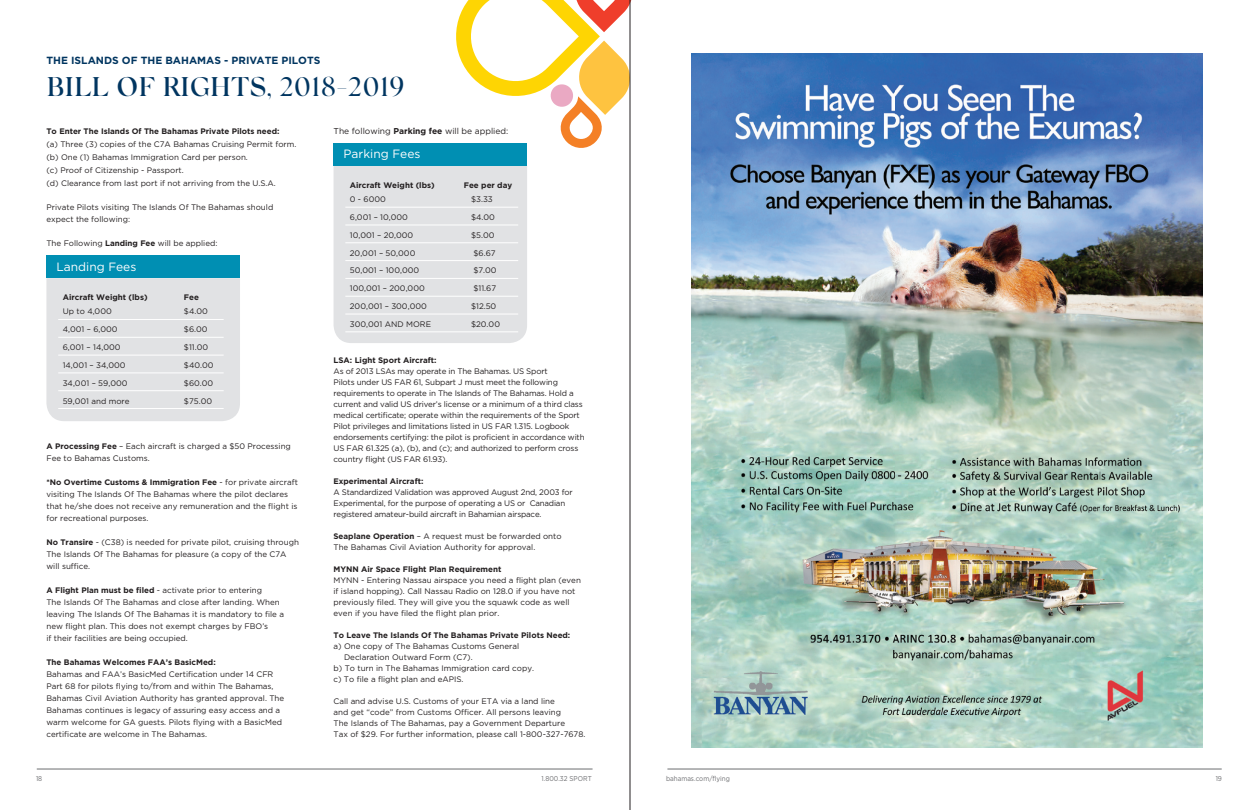
<style>
.page{position:relative;width:1260px;height:810px;background:#fff}
.page>*{position:absolute;margin:0;border:0;box-sizing:border-box;transform-origin:0 0}
.t1{font:500 27px "Silk Serif";color:#003560}
.t2{font:12px "Gotham";color:#fff}
.t3{font:700 10.4px "Gotham";color:#003560}
.t4{font:8.5px "Gotham";color:#231f20}
.t5{font:8px/12px "Gotham";color:#231f20}
.t6{font:8px/11px "Gotham";letter-spacing:-.02em;color:#231f20}
.t7{font:700 8px "Gotham";color:#231f20}
.t8{font:7px "Gotham";color:#6c6d70;scale:.9 1}
.s1{font-weight:700}
</style>
<div class="page">
<hr style="left:37px;top:769px;width:556px;height:1px;background:#6c6d70">
<hr style="left:667px;top:769px;width:555px;height:1px;background:#6c6d70">
<div style="left:46px;top:278px;width:194px;height:143px;background:#e1e2e4"></div>
<div style="left:46px;top:256px;width:194px;height:22px;background:#008fb3"></div>
<hr style="left:58px;top:319px;width:166px;height:1px;background:#fff">
<hr style="left:58px;top:337px;width:166px;height:1px;background:#fff">
<hr style="left:58px;top:355px;width:166px;height:1px;background:#fff">
<hr style="left:58px;top:372px;width:166px;height:1px;background:#fff">
<hr style="left:58px;top:390px;width:166px;height:1px;background:#fff">
<hr style="left:58px;top:408px;width:166px;height:1px;background:#fff">
<div style="left:334px;top:166px;width:193px;height:177px;background:#e1e2e4"></div>
<div style="left:334px;top:143px;width:193px;height:23px;background:#008fb3"></div>
<hr style="left:345px;top:207px;width:173px;height:1px;background:#fff">
<hr style="left:345px;top:224px;width:173px;height:1px;background:#fff">
<hr style="left:345px;top:242px;width:173px;height:1px;background:#fff">
<hr style="left:345px;top:260px;width:173px;height:1px;background:#fff">
<hr style="left:345px;top:278px;width:173px;height:1px;background:#fff">
<hr style="left:345px;top:296px;width:173px;height:1px;background:#fff">
<hr style="left:345px;top:314px;width:173px;height:1px;background:#fff">
<hr style="left:345px;top:331px;width:173px;height:1px;background:#fff">
<svg style="left:456px;top:0;width:176px;height:150px"></svg>
<img style="left:691px;top:53px;width:511px;height:695px">
<hr style="left:630px;top:0;width:1px;height:810px;background:#231f20">
<h3 class="t3" style="left:46px;top:55px;width:276px">THE ISLANDS OF THE BAHAMAS - PRIVATE PILOTS</h3>
<h1 class="t1" style="left:46px;top:71px;width:360px">BILL OF RIGHTS, 2018-2019</h1>
<p class="t7" style="left:46px;top:126px;width:235px">To Enter The Islands Of The Bahamas Private Pilots need:</p>
<p class="t5" style="left:46px;top:137px;width:251px;line-height:13px">(a) Three (3) copies of the C7A Bahamas Cruising Permit form. (b) One (1) Bahamas Immigration Card per person.<br>(c) Proof of Citizenship - Passport.<br>(d) Clearance from last port if not arriving from the U.S.A.</p>
<p class="t5" style="left:46px;top:201px;width:228px">Private Pilots visiting The Islands Of The Bahamas should expect the following:</p>
<p class="t5" style="left:46px;top:237px;width:173px">The Following <span class="s1">Landing Fee</span> will be applied:</p>
<h2 class="t2" style="left:57px;top:260px;width:81px">Landing Fees</h2>
<p class="t7" style="left:63px;top:293px;width:86px">Aircraft Weight (lbs)</p>
<p class="t7" style="left:184px;top:293px;width:17px">Fee</p>
<p class="t5" style="left:63px;top:306px;width:51px">Up to 4,000</p>
<p class="t5" style="left:184px;top:306px;width:25px">$4.00</p>
<p class="t5" style="left:63px;top:323px;width:56px">4,001 – 6,000</p>
<p class="t5" style="left:184px;top:323px;width:25px">$6.00</p>
<p class="t5" style="left:63px;top:341px;width:59px">6,001 – 14,000</p>
<p class="t5" style="left:184px;top:341px;width:26px">$11.00</p>
<p class="t5" style="left:63px;top:359px;width:64px">14,001 – 34,000</p>
<p class="t5" style="left:184px;top:359px;width:31px">$40.00</p>
<p class="t5" style="left:63px;top:377px;width:66px">34,001 – 59,000</p>
<p class="t5" style="left:184px;top:377px;width:31px">$60.00</p>
<p class="t5" style="left:63px;top:395px;width:68px">59,001 and more</p>
<p class="t5" style="left:184px;top:395px;width:30px">$75.00</p>
<p class="t5" style="left:46px;top:440px;width:246px"><span class="s1">A Processing Fee</span> – Each aircraft is charged a $50 Processing<br>Fee to Bahamas Customs.</p>
<p class="t5" style="left:46px;top:476px;width:253px"><span class="s1">*No Overtime Customs &amp; Immigration Fee</span> - for private aircraft visiting The Islands Of The Bahamas where the pilot declares that he/she does not receive any remuneration and the flight is for recreational purposes.</p>
<p class="t5" style="left:46px;top:536px;width:254px"><span class="s1">No Transire</span> - (C38) is needed for private pilot, cruising through<br>The Islands Of The Bahamas for pleasure (a copy of the C7A will suffice.</p>
<p class="t5" style="left:46px;top:584px;width:239px"><span class="s1">A Flight Plan must be filed</span> - activate prior to entering<br>The Islands Of The Bahamas and close after landing. When leaving The Islands Of The Bahamas it is mandatory to file a new flight plan. This does not exempt charges by FBO’s<br>if their facilities are being occupied.</p>
<p class="t7" style="left:46px;top:657px;width:171px">The Bahamas Welcomes FAA’s BasicMed:</p>
<p class="t5" style="left:46px;top:668px;width:239px">Bahamas and FAA’s BasicMed Certification under 14 CFR Part 68 for pilots flying to/from and within The Bahamas, Bahamas Civil Aviation Authority has granted approval. The Bahamas continues is legacy of assuring easy access and a warm welcome for GA guests. Pilots flying with a BasicMed certificate are welcome in The Bahamas.</p>
<p class="t4" style="left:334px;top:126px;width:176px">The following <span class="s1">Parking fee</span> will be applied:</p>
<h2 class="t2" style="left:344px;top:148px;width:78px">Parking Fees</h2>
<p class="t7" style="left:350px;top:181px;width:86px">Aircraft Weight (lbs)</p>
<p class="t7" style="left:464px;top:181px;width:50px">Fee per day</p>
<p class="t5" style="left:350px;top:193px;width:38px">0 - 6000</p>
<p class="t5" style="left:471px;top:193px;width:23px">$3.33</p>
<p class="t5" style="left:350px;top:211px;width:60px">6,001 – 10,000</p>
<p class="t5" style="left:471px;top:211px;width:25px">$4.00</p>
<p class="t5" style="left:350px;top:229px;width:65px">10,001 – 20,000</p>
<p class="t5" style="left:471px;top:229px;width:25px">$5.00</p>
<p class="t5" style="left:350px;top:247px;width:67px">20,001 – 50,000</p>
<p class="t5" style="left:473px;top:247px;width:24px">$6.67</p>
<p class="t5" style="left:350px;top:264px;width:71px">50,001 – 100,000</p>
<p class="t5" style="left:473px;top:264px;width:25px">$7.00</p>
<p class="t5" style="left:350px;top:282px;width:76px">100,001 – 200,000</p>
<p class="t5" style="left:473px;top:282px;width:24px">$11.67</p>
<p class="t5" style="left:350px;top:300px;width:78px">200,001 – 300,000</p>
<p class="t5" style="left:471px;top:300px;width:27px">$12.50</p>
<p class="t5" style="left:350px;top:318px;width:83px">300,001 AND MORE</p>
<p class="t5" style="left:471px;top:318px;width:30px">$20.00</p>
<p class="t7" style="left:334px;top:355px;width:105px">LSA: Light Sport Aircraft:</p>
<p class="t6" style="left:334px;top:365px;width:253px">As of 2013 LSAs may operate in The Bahamas. US Sport<br>Pilots under US FAR 61, Subpart J must meet the following requirements to operate in The Islands of The Bahamas. Hold a current and valid US driver’s license or a minimum of a third class medical certificate; operate within the requirements of the Sport Pilot privileges and limitations listed in US FAR 1.315. Logbook endorsements certifying: the pilot is proficient in accordance with US FAR 61.325 (a), (b), and (c); and authorized to perform cross country flight (US FAR 61.93).</p>
<p class="t7" style="left:334px;top:476px;width:91px">Experimental Aircraft:</p>
<p class="t6" style="left:334px;top:486px;width:241px">A Standardized Validation was approved August 2nd, 2003 for<br>Experimental, for the purpose of operating a US or Canadian registered amateur-build aircraft in Bahamian airspace.</p>
<p class="t5" style="left:334px;top:530px;width:230px;line-height:11px"><span class="s1">Seaplane Operation</span> – A request must be forwarded onto<br>The Bahamas Civil Aviation Authority for approval.</p>
<p class="t7" style="left:334px;top:564px;width:169px">MYNN Air Space Flight Plan Requirement</p>
<p class="t5" style="left:334px;top:574px;width:249px;line-height:11px">MYNN - Entering Nassau airspace you need a flight plan (even if island hopping). Call Nassau Radio on 128.0 if you have not previously filed. They will give you the squawk code as well even if you have filed the flight plan prior.</p>
<p class="t7" style="left:334px;top:630px;width:238px">To Leave The Islands Of The Bahamas Private Pilots Need:</p>
<p class="t5" style="left:334px;top:640px;width:187px">a) One copy of The Bahamas Customs General</p>
<p class="t5" style="left:344px;top:651px;width:130px">Declaration Outward Form (C7).</p>
<p class="t5" style="left:334px;top:662px;width:202px">b) To turn in The Bahamas Immigration card copy.</p>
<p class="t5" style="left:334px;top:673px;width:131px">c) To file a flight plan and eAPIS.</p>
<p class="t5" style="left:334px;top:695px;width:253px;line-height:11px">Call and advise U.S. Customs of your ETA via a land line<br>and get “code” from Customs Officer. All persons leaving<br>The Islands of The Bahamas, pay a Government Departure<br>Tax of $29. For further information, please call 1-800-327-7678.</p>
<p class="t8" style="left:36px;top:774px;width:8px">18</p>
<p class="t8" style="left:542px;top:774px;width:57px">1.800.32 SPORT</p>
<p class="t8" style="left:666px;top:774px;width:73px">bahamas.com/flying</p>
<p class="t8" style="left:1216px;top:774px;width:9px">19</p>
</div>
